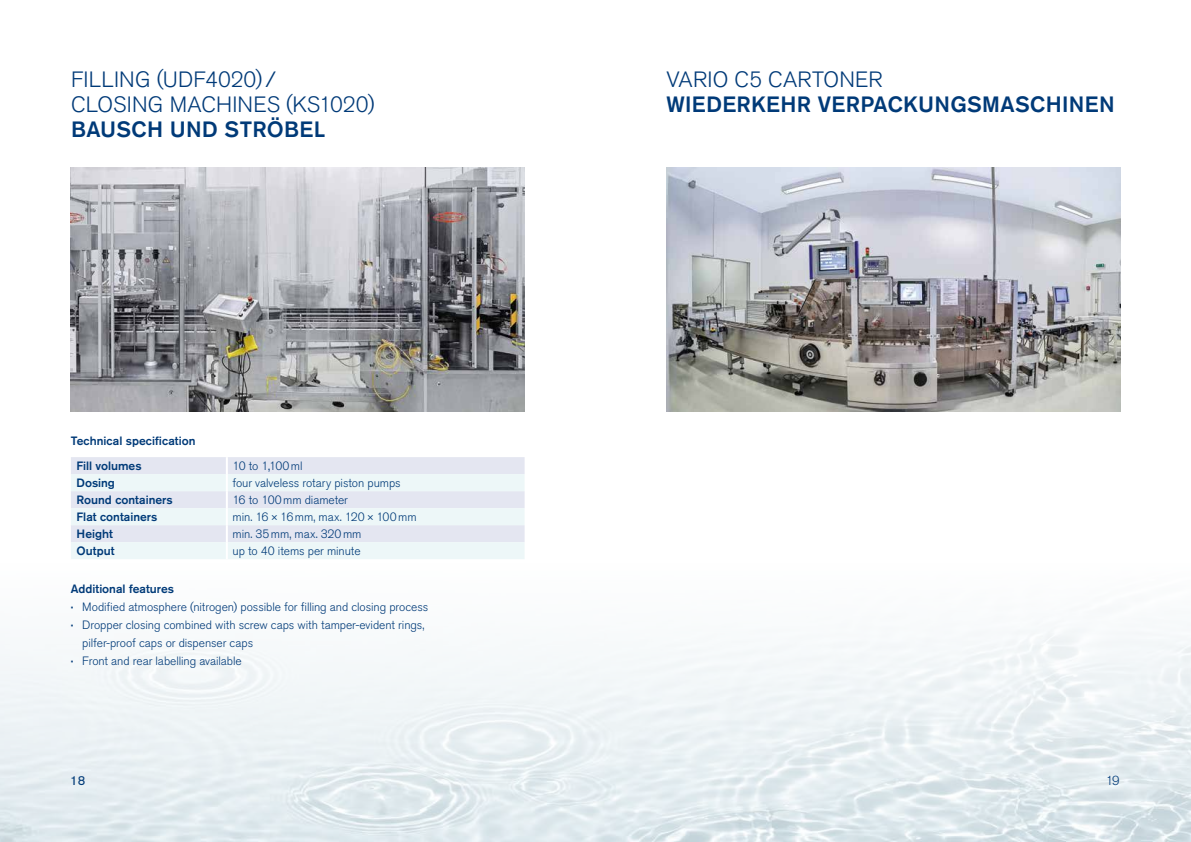
<style>
.page{position:relative;width:1191px;height:842px;background:#fff}
.page>*{position:absolute;margin:0;border:0;box-sizing:border-box;transform-origin:0 0}
.t1{font:300 22px/25px "Akzidenz Grotesk Pro";letter-spacing:.01em;color:#003a78}
.t2{font:500 22px "Akzidenz Grotesk Pro";letter-spacing:.015em;color:#003a78}
.t3{font:13px "Akzidenz Grotesk Pro";color:#003a78}
.t4{font:300 13px "Akzidenz Grotesk Pro";color:#003a78}
.t5{font:300 12px "Akzidenz Grotesk Pro";letter-spacing:-.005em;color:#003a78}
.t6{font:500 12px/25.3px "Akzidenz Grotesk Pro";color:#003a78}
.s1{font-weight:400}
.s2{font-weight:500}
</style>
<div class="page">
<img style="left:0;top:628px;width:1191px;height:214px">
<svg style="left:71px;top:457px;width:453px;height:102px;background:#e8eef4"></svg>
<img style="left:71px;top:167px;width:453px;height:244px">
<img style="left:666px;top:167px;width:454px;height:244px">
<h1 class="t1" style="left:71px;top:67px;width:305px">FILLING (UDF4020) /<br>CLOSING MACHINES (KS1020)</h1>
<h1 class="t2" style="left:71px;top:115px;width:256px">BAUSCH UND STRÖBEL</h1>
<p class="t6" style="left:77px;top:428px;width:120px;text-indent:-6px">Technical specification<br>Fill volumes</p>
<p class="t5" style="left:232px;top:458px;width:72px">10 to 1<span class="s1">,</span>100 ml</p>
<p class="t6" style="left:77px;top:470px;width:40px">Dosing</p>
<p class="t5" style="left:232px;top:475px;width:170px">four valveless rotary piston pumps</p>
<p class="t6" style="left:77px;top:487px;width:98px">Round containers</p>
<p class="t5" style="left:232px;top:492px;width:117px">16 to 100mm diameter</p>
<p class="t6" style="left:77px;top:504px;width:82px">Flat containers</p>
<p class="t5" style="left:232px;top:509px;width:186px">min. 16×16mm, max. 120×100mm</p>
<p class="t6" style="left:77px;top:521px;width:38px">Height</p>
<p class="t5" style="left:232px;top:526px;width:130px">min. 35mm, max. 320mm</p>
<p class="t6" style="left:77px;top:538px;width:39px">Output</p>
<p class="t5" style="left:232px;top:543px;width:130px">up to 40 items per minute</p>
<p class="t6" style="left:71px;top:576px;width:105px">Additional features</p>
<p class="t5" style="left:71px;top:599px;width:359px"><span class="s2">·</span> Modified atmosphere (nitrogen) possible for filling and closing process</p>
<p class="t5" style="left:71px;top:617px;width:355px"><span class="s2">·</span> Dropper closing combined with screw caps with tamper-evident rings,</p>
<p class="t5" style="left:82px;top:635px;width:172px">pilfer-proof caps or dispenser caps</p>
<p class="t5" style="left:71px;top:653px;width:172px"><span class="s2">·</span> Front and rear labelling available</p>
<h1 class="t1" style="left:666px;top:67px;width:218px">VARIO C5 CARTONER</h1>
<h1 class="t2" style="left:666px;top:90px;width:449px">WIEDERKEHR VERPACKUNGSMASCHINEN</h1>
<p class="t3" style="left:70px;top:772px;width:17px">18</p>
<p class="t4" style="left:1105px;top:772px;width:15px">19</p>
</div>
